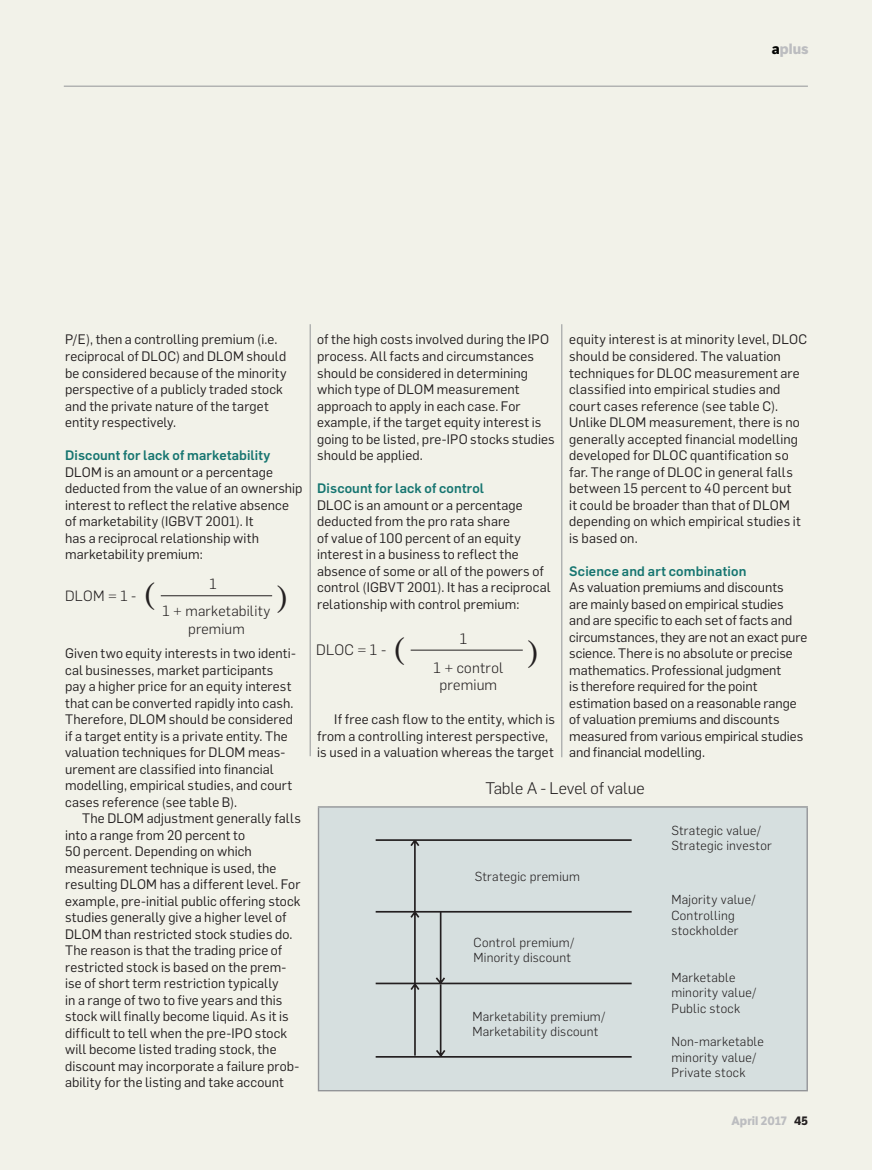
<style>
.page{position:relative;width:872px;height:1170px;background:#fff}
.page>*{position:absolute;margin:0;border:0;box-sizing:border-box;transform-origin:0 0}
.t1{font:30.3px "Thorndale";color:#231f20}
.t2{font:30.15px "Thorndale";color:#231f20}
.Source_-_Copy_indent{font:300 16.5px "Flama";color:#231f20}
.t3{font:300 14.85px/17.9px "Flama";letter-spacing:.015em;color:#231f20;text-align:center}
.t4{font:300 14.55px "Flama";letter-spacing:.015em;color:#231f20}
.t5{font:700 14.55px "LFT Etica";color:#bcbdc0}
.Source_-_Copy_indent-2{font:13.5px/16.5px "Flama";letter-spacing:.01em;color:#231f20}
.Source_-_Copy_indent-3{font:500 13.5px "Flama";letter-spacing:.015em;color:#167570}
.t6{font:300 12.75px/15.5px "Flama";letter-spacing:.02em;color:#231f20}
.t7{font:700 12px "LFT Etica";color:#bcbdc0}
.s1{color:#040503}
.s2{color:#231f20}
</style>
<div class="page">
<div style="left:0;top:0;width:872px;height:1169px;background:#f2f2e9"></div>
<div style="left:318px;top:806px;width:489px;height:284px;background:#d6dfdf"></div>
<hr style="left:318px;top:806px;width:490px;height:1px;background:#939598">
<hr style="left:318px;top:807px;width:1px;height:282px;background:#939598">
<hr style="left:806px;top:807px;width:2px;height:282px;background:#939598">
<hr style="left:318px;top:1089px;width:490px;height:2px;background:#939598">
<svg style="left:375px;top:839px;width:257px;height:219px"></svg>
<hr style="left:161px;top:595px;width:111px;height:1px;background:#231f20">
<hr style="left:411px;top:649px;width:112px;height:1px;background:#231f20">
<hr style="left:561px;top:324px;width:1px;height:433px;background:#939598">
<hr style="left:310px;top:324px;width:1px;height:432px;background:#939598">
<hr style="left:64px;top:86px;width:744px;height:1px;background:#939598">
<p class="t5" style="left:772px;top:40px;width:38px"><span class="s1">a</span>plus</p>
<p class="Source_-_Copy_indent-2" style="left:65px;top:330px;width:223px">P/E), then a controlling premium (i.e. reciprocal of DLOC) and DLOM should be considered because of the minority perspective of a publicly traded stock and the private nature of the target entity respectively.</p>
<p class="Source_-_Copy_indent-3" style="left:65px;top:445px;width:207px">Discount for lack of marketability</p>
<p class="Source_-_Copy_indent-2" style="left:65px;top:462px;width:239px">DLOM is an amount or a percentage deducted from the value of an ownership interest to reflect the relative absence of marketability (IGBVT 2001). It<br>has a reciprocal relationship with marketability premium:</p>
<p class="t4" style="left:65px;top:585px;width:73px">DLOM = 1 -</p>
<p class="t2" style="left:145px;top:573px;width:12px">(</p>
<p class="t4" style="left:209px;top:574px;width:9px">1</p>
<p class="t4" style="left:163px;top:601px;width:109px">1 + marketability</p>
<p class="t4" style="left:188px;top:619px;width:58px">premium</p>
<p class="t2" style="left:277px;top:576px;width:12px">)</p>
<p class="Source_-_Copy_indent-2" style="left:65px;top:644px;width:232px">Given two equity interests in two identi&shy;cal businesses, market participants pay a higher price for an equity interest that can be converted rapidly into cash.<br>Therefore, DLOM should be considered if a target entity is a private entity. The valuation techniques for DLOM meas&shy;urement are classified into financial modelling, empirical studies, and court cases reference (see table B).</p>
<p class="Source_-_Copy_indent-2" style="left:65px;top:809px;width:237px;text-indent:17px">The DLOM adjustment generally falls into a range from 20 percent to</p>
<p class="Source_-_Copy_indent-2" style="left:65px;top:842px;width:237px">50 percent. Depending on which measurement technique is used, the resulting DLOM has a different level. For example, pre-initial public offering stock studies generally give a higher level of DLOM than restricted stock studies do.<br>The reason is that the trading price of restricted stock is based on the prem&shy;ise of short term restriction typically<br>in a range of two to five years and this stock will finally become liquid. As it is difficult to tell when the pre-IPO stock will become listed trading stock, the discount may incorporate a failure prob&shy;ability for the listing and take account</p>
<p class="Source_-_Copy_indent-2" style="left:317px;top:330px;width:239px">of the high costs involved during the IPO process. All facts and circumstances should be considered in determining which type of DLOM measurement approach to apply in each case. For example, if the target equity interest is going to be listed, pre-IPO stocks studies should be applied.</p>
<p class="Source_-_Copy_indent-3" style="left:317px;top:478px;width:168px">Discount for lack of control</p>
<p class="Source_-_Copy_indent-2" style="left:317px;top:495px;width:235px">DLOC is an amount or a percentage deducted from the pro rata share<br>of value of 100 percent of an equity interest in a business to reflect the absence of some or all of the powers of control (IGBVT 2001). It has a reciprocal relationship with control premium:</p>
<p class="t3" style="left:316px;top:640px;width:72px">DLOC = 1 -</p>
<p class="t1" style="left:394px;top:627px;width:12px">(</p>
<p class="t3" style="left:460px;top:629px;width:9px">1</p>
<p class="t3" style="left:433px;top:657px;width:71px">1 + control premium</p>
<p class="t1" style="left:528px;top:630px;width:12px">)</p>
<p class="Source_-_Copy_indent-2" style="left:317px;top:710px;width:239px;text-indent:17px">If free cash flow to the entity, which is from a controlling interest perspective, is used in a valuation whereas the target</p>
<p class="Source_-_Copy_indent-2" style="left:569px;top:330px;width:239px">equity interest is at minority level, DLOC should be considered. The valuation techniques for DLOC measurement are classified into empirical studies and court cases reference (see table C).<br>Unlike DLOM measurement, there is no generally accepted financial modelling developed for DLOC quantification so far. The range of DLOC in general falls between 15 percent to 40 percent but<br>it could be broader than that of DLOM depending on which empirical studies it is based on.</p>
<p class="Source_-_Copy_indent-3" style="left:569px;top:561px;width:179px">Science and art combination</p>
<p class="Source_-_Copy_indent-2" style="left:569px;top:578px;width:240px">As valuation premiums and discounts<br>are mainly based on empirical studies and are specific to each set of facts and circumstances, they are not an exact pure science. There is no absolute or precise mathematics. Professional judgment<br>is therefore required for the point estimation based on a reasonable range of valuation premiums and discounts measured from various empirical studies and financial modelling.</p>
<p class="Source_-_Copy_indent" style="left:485px;top:776px;width:161px">Table A - Level of value</p>
<p class="t6" style="left:475px;top:867px;width:107px">Strategic premium</p>
<p class="t6" style="left:473px;top:934px;width:102px">Control premium/</p>
<p class="t6" style="left:473px;top:949px;width:99px">Minority discount</p>
<p class="t6" style="left:472px;top:1007px;width:135px">Marketability premium/</p>
<p class="t6" style="left:472px;top:1023px;width:128px">Marketability discount</p>
<p class="t6" style="left:671px;top:821px;width:102px">Strategic value/<br>Strategic investor</p>
<p class="t6" style="left:671px;top:891px;width:86px">Majority value/<br>Controlling stockholder</p>
<p class="t6" style="left:671px;top:968px;width:87px">Marketable minority value/<br>Public stock</p>
<p class="t6" style="left:671px;top:1033px;width:94px">Non-marketable minority value/<br>Private stock</p>
<p class="t7" style="left:731px;top:1113px;width:78px">April 2017 <span class="s2">45</span></p>
</div>
